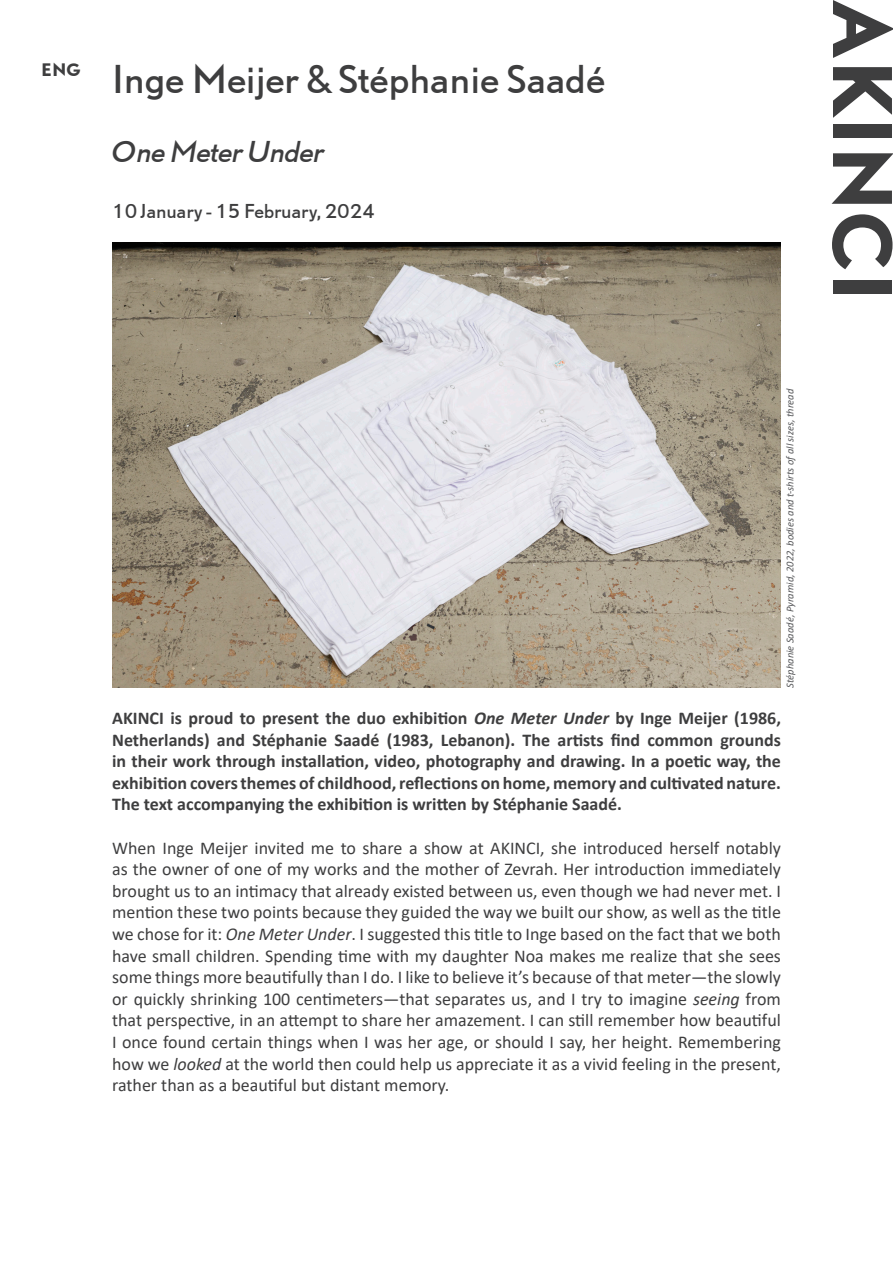
<style>
.page{position:relative;width:893px;height:1263px;background:#fff}
.page>*{position:absolute;margin:0;border:0;box-sizing:border-box;transform-origin:0 0}
.t1{font:700 75px "DTL Nobel T";letter-spacing:-.02em;color:#3e3e3f}
.t2{font:36px "DTL Nobel T";letter-spacing:-.01em;color:#3e3e3f}
.t3{font:italic 27px "DTL Nobel T";letter-spacing:-.015em;color:#3e3e3f}
.t4{font:18px/21.6px "Calibri";color:#3e3e3f;text-align:justify}
.t5{font:700 18px/21.6px "Calibri";color:#3e3e3f;text-align:justify}
.t6{font:18px "DTL Nobel T";color:#3e3e3f}
.t7{font:700 16.5px "DTL Nobel T";color:#3e3e3f}
.t8{font:italic 10.5px "Calibri";color:#57585a}
.s1{font-style:italic}
</style>
<div class="page">
<img style="left:112px;top:242px;width:668px;height:446px">
<p class="t7" style="left:41px;top:59px;width:42px">ENG</p>
<p class="t2" style="left:112px;top:54px;width:495px">Inge Meijer &amp; Stéphanie Saadé</p>
<p class="t3" style="left:112px;top:133px;width:213px">One Meter Under</p>
<p class="t6" style="left:112px;top:198px;width:264px">10 January - 15 February, 2024</p>
<p class="t1" style="left:914px;top:0;width:305px;rotate:90deg">AKINCI</p>
<p class="t8" style="left:783px;top:688px;width:301px;rotate:-90deg">Stéphanie Saadé, Pyramid, 2022, bodies and t-shirts ofall sizes, thread</p>
<p class="t5" style="left:112px;top:707px;width:670px">AKINCI is proud to present the duo exhibition <span class="s1">One Meter Under</span> by Inge Meijer (1986, Netherlands) and Stéphanie Saadé (1983, Lebanon). The artists find common grounds in their work through installation, video, photography and drawing. In a poetic way, the exhibition covers themes of childhood, reflections on home, memory and cultivated nature.<br>The text accompanying the exhibition is written by Stéphanie Saadé.</p>
<p class="t4" style="left:112px;top:836px;width:670px">When Inge Meijer invited me to share a show at AKINCI, she introduced herself notably as the owner of one of my works and the mother of Zevrah. Her introduction immediately brought us to an intimacy that already existed between us, even though we had never met. I mention these two points because they guided the way we built our show, as well as the title we chose for it: <span class="s1">One Meter Under</span>. I suggested this title to Inge based on the fact that we both have small children. Spending time with my daughter Noa makes me realize that she sees some things more beautifully than I do. I like to believe it’s because of that meter—the slowly or quickly shrinking 100 centimeters—that separates us, and I try to imagine <span class="s1">seeing</span> from that perspective, in an attempt to share her amazement. I can still remember how beautiful I once found certain things when I was her age, or should I say, her height. Remembering how we <span class="s1">looked</span> at the world then could help us appreciate it as a vivid feeling in the present, rather than as a beautiful but distant memory.</p>
</div>
